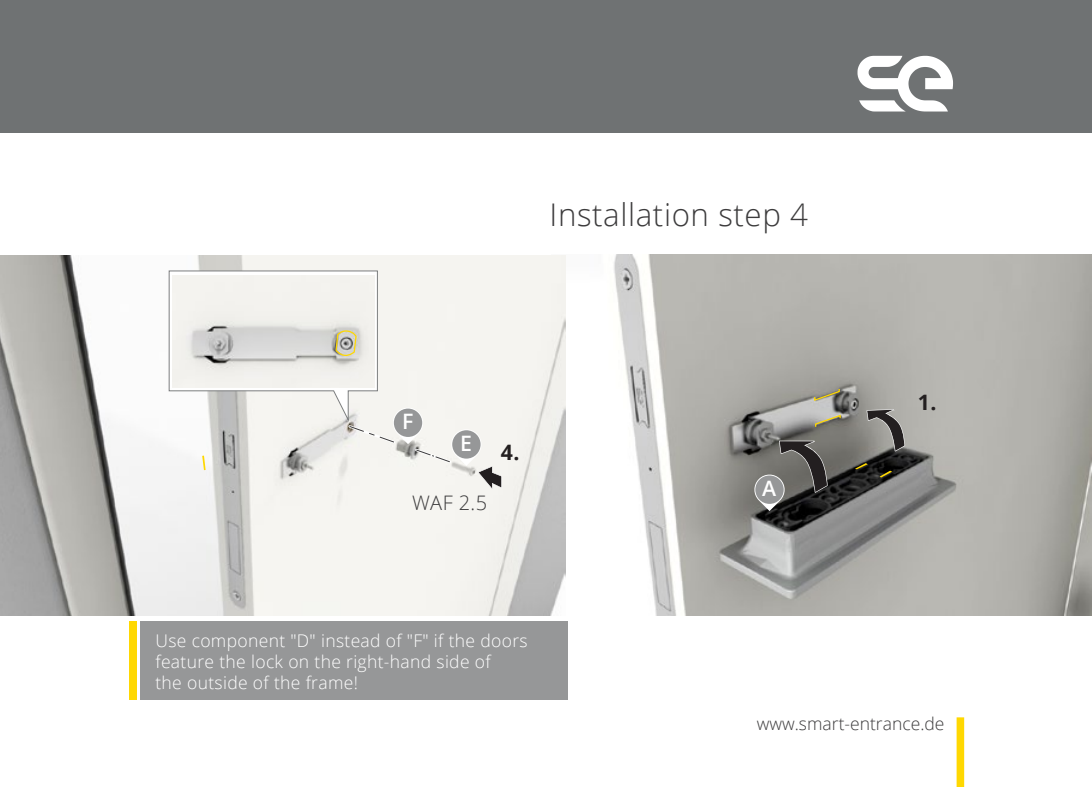
<style>
.page{position:relative;width:1092px;height:787px;background:#fff}
.page>*{position:absolute;margin:0;border:0;box-sizing:border-box;transform-origin:0 0}
.t1{font:300 31.25px "Open Sans";letter-spacing:.02em;color:#3c3b3c}
.t2{font:700 21.25px "Open Sans";color:#231f20}
.t3{font:600 21.25px "Open Sans";color:#fff}
.t4{font:300 20px "Open Sans";color:#3c3b3c}
.t5{font:300 17.5px/21px "Open Sans";letter-spacing:.02em;color:#fff}
.t6{font:300 17.5px "Open Sans";color:#3c3b3c}
</style>
<div class="page">
<div style="left:0;top:0;width:1091px;height:133px;background:#6f7273"></div>
<svg style="left:857px;top:56px;width:96px;height:55px"></svg>
<div style="left:956px;top:717px;width:8px;height:70px;background:#ffd801"></div>
<img style="left:565px;top:254px;width:526px;height:361px">
<svg style="left:866px;top:409px;width:39px;height:42px;background:#7b7976"></svg>
<img style="left:0;top:255px;width:565px;height:360px">
<svg style="left:752px;top:440px;width:75px;height:71px;background:#585654"></svg>
<div style="left:755px;top:475px;width:28px;height:29px;background:#969798;border-radius:50%"></div>
<svg style="left:813px;top:388px;width:27px;height:14px"></svg>
<svg style="left:814px;top:414px;width:27px;height:14px"></svg>
<svg style="left:855px;top:463px;width:12px;height:6px"></svg>
<svg style="left:879px;top:470px;width:13px;height:7px"></svg>
<svg style="left:168px;top:270px;width:334px;height:219px"></svg>
<div style="left:140px;top:620px;width:427px;height:79px;background:#969798"></div>
<div style="left:129px;top:620px;width:8px;height:79px;background:#ffd801"></div>
<h1 class="t1" style="left:549px;top:193px;width:260px">Installation step 4</h1>
<p class="t3" style="left:402px;top:406px;width:13px">F</p>
<p class="t3" style="left:460px;top:428px;width:13px">E</p>
<p class="t4" style="left:412px;top:489px;width:76px">WAF 2.5</p>
<p class="t2" style="left:501px;top:438px;width:20px">4.</p>
<p class="t5" style="left:155px;top:630px;width:374px">Use component "D" instead of "F" if the doors feature the lock on the right-hand side of<br>the outside of the frame!</p>
<p class="t3" style="left:762px;top:473px;width:16px">A</p>
<p class="t2" style="left:917px;top:387px;width:20px">1.</p>
<p class="t6" style="left:756px;top:712px;width:189px">www.smart-entrance.de</p>
</div>
